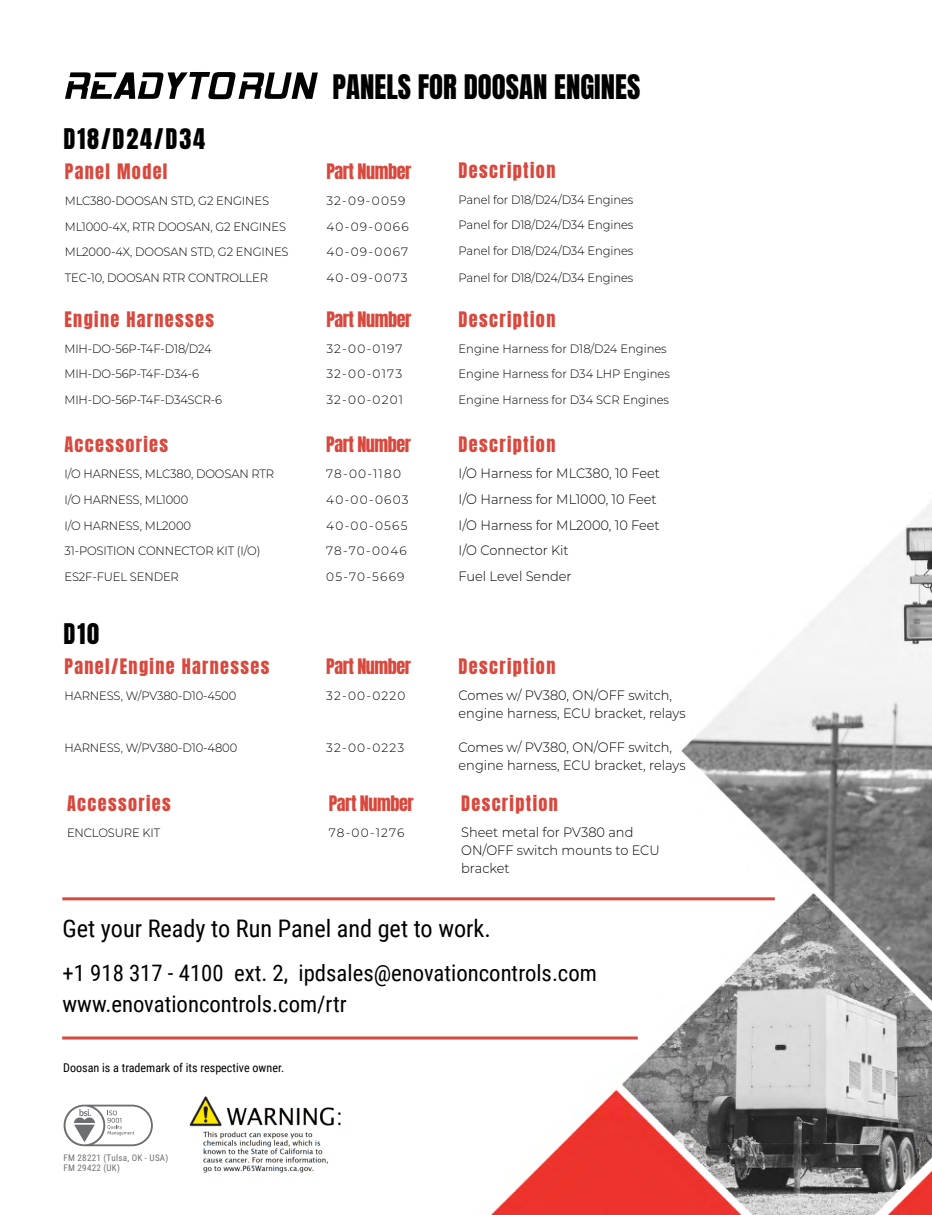
<style>
.page{position:relative;width:932px;height:1215px;background:#fff}
.page>*{position:absolute;margin:0;border:0;box-sizing:border-box;transform-origin:0 0}
.t1{font:28.8px "Anton";color:#000}
.t2{font:24.15px "Roboto Condensed";color:#000}
.t3{font:24.15px "Anton";letter-spacing:.075em;color:#000}
.t4{font:22.65px/31.8px "Roboto Condensed";color:#000}
.t5{font:18.15px "Anton";letter-spacing:.075em;color:#d8483d}
.t6{font:18.15px "Anton";letter-spacing:-.025em;color:#d8483d}
.t7{font:300 13.65px/25.8px "Montserrat";color:#000;scale:.95 1}
.t8{font:300 12.15px/25.8px "Montserrat";letter-spacing:-.01em;color:#000;scale:.95 1}
.t9{font:300 12.15px/25.8px "Montserrat";letter-spacing:.1em;color:#000}
.t10{font:300 12.15px/25.8px "Montserrat";letter-spacing:-.01em;color:#000;text-align:justify}
.t11{font:12.15px "Roboto Condensed";color:#000}
.t12{font:9.15px/10.1px "Roboto Condensed";letter-spacing:.025em;color:#6e6f71}
</style>
<div class="page">
<img style="left:62px;top:99px;width:870px;height:1116px">
<svg style="left:65px;top:72px;width:253px;height:27px"></svg>
<hr style="left:62px;top:897px;width:712px;height:3px;background:#d8483d">
<hr style="left:62px;top:1037px;width:575px;height:3px;background:#d8483d">
<svg style="left:64px;top:1105px;width:89px;height:41px"></svg>
<img style="left:181px;top:1089px;width:171px;height:101px">
<h2 class="t3" style="left:64px;top:127px;width:143px">D18/D24/D34</h2>
<h3 class="t5" style="left:65px;top:162px;width:104px">Panel Model</h3>
<p class="t8" style="left:65px;top:187px;width:237px">MLC380-DOOSAN STD, G2 ENGINES<br>ML1000-4X, RTR DOOSAN, G2 ENGINES<br>ML2000-4X, DOOSAN STD, G2 ENGINES<br>TEC-10, DOOSAN RTR CONTROLLER</p>
<h3 class="t5" style="left:64px;top:310px;width:151px">Engine Harnesses</h3>
<p class="t8" style="left:64px;top:335px;width:167px">MIH-DO-56P-T4F-D18/D24<br>MIH-DO-56P-T4F-D34-6<br>MIH-DO-56P-T4F-D34SCR-6</p>
<h3 class="t5" style="left:64px;top:436px;width:105px">Accessories</h3>
<p class="t8" style="left:64px;top:461px;width:222px">I/O HARNESS, MLC380, DOOSAN RTR<br>I/O HARNESS, ML1000<br>I/O HARNESS, ML2000<br>31-POSITION CONNECTOR KIT (I/O)<br>ES2F-FUEL SENDER</p>
<h2 class="t3" style="left:64px;top:621px;width:37px">D10</h2>
<h3 class="t5" style="left:64px;top:658px;width:206px">Panel/Engine Harnesses</h3>
<p class="t8" style="left:64px;top:683px;width:182px">HARNESS, W/PV380-D10-4500</p>
<p class="t8" style="left:64px;top:734px;width:183px">HARNESS, W/PV380-D10-4800</p>
<h3 class="t5" style="left:67px;top:794px;width:105px">Accessories</h3>
<p class="t8" style="left:67px;top:819px;width:100px">ENCLOSURE KIT</p>
<h1 class="t1" style="left:332px;top:73px;width:309px">PANELS FOR DOOSAN ENGINES</h1>
<h3 class="t6" style="left:326px;top:162px;width:86px">Part Number</h3>
<p class="t9" style="left:326px;top:187px;width:84px">32-09-0059<br>40-09-0066<br>40-09-0067<br>40-09-0073</p>
<h3 class="t5" style="left:458px;top:161px;width:98px">Description</h3>
<p class="t8" style="left:458px;top:186px;width:185px;text-align:justify">Panel for D18/D24/D34 Engines Panel for D18/D24/D34 Engines Panel for D18/D24/D34 Engines</p>
<p class="t8" style="left:458px;top:265px;width:185px">Panel for D18/D24/D34 Engines</p>
<h3 class="t6" style="left:326px;top:310px;width:86px">Part Number</h3>
<p class="t10" style="left:326px;top:335px;width:78px">32-00-0197<br>32-00-0173<br>32-00-0201</p>
<h3 class="t5" style="left:458px;top:310px;width:98px">Description</h3>
<p class="t8" style="left:458px;top:335px;width:224px">Engine Harness for D18/D24 Engines<br>Engine Harness for D34 LHP Engines<br>Engine Harness for D34 SCR Engines</p>
<h3 class="t6" style="left:326px;top:436px;width:86px">Part Number</h3>
<p class="t9" style="left:326px;top:461px;width:84px">78-00-1180<br>40-00-0603<br>40-00-0565<br>78-70-0046<br>05-70-5669</p>
<h3 class="t5" style="left:458px;top:436px;width:98px">Description</h3>
<p class="t7" style="left:458px;top:460px;width:213px">I/O Harness for MLC380, 10 Feet<br>I/O Harness for ML1000, 10 Feet<br>I/O Harness for ML2000, 10 Feet<br>I/O Connector Kit<br>Fuel Level Sender</p>
<h3 class="t6" style="left:326px;top:658px;width:86px">Part Number</h3>
<p class="t10" style="left:326px;top:683px;width:81px">32-00-0220</p>
<p class="t10" style="left:326px;top:734px;width:80px">32-00-0223</p>
<h3 class="t5" style="left:458px;top:658px;width:98px">Description</h3>
<p class="t7" style="left:458px;top:686px;width:240px;line-height:18.1px">Comes w/ PV380, ON/OFF switch, engine harness, ECU bracket, relays</p>
<p class="t7" style="left:458px;top:737px;width:240px;line-height:18.1px">Comes w/ PV380, ON/OFF switch, engine harness, ECU bracket, relays</p>
<h3 class="t6" style="left:329px;top:794px;width:86px">Part Number</h3>
<p class="t10" style="left:329px;top:819px;width:77px">78-00-1276</p>
<h3 class="t5" style="left:461px;top:794px;width:98px">Description</h3>
<p class="t7" style="left:461px;top:823px;width:211px;line-height:18.1px">Sheet metal for PV380 and<br>ON/OFF switch mounts to ECU bracket</p>
<h2 class="t2" style="left:62px;top:911px;width:430px">Get your Ready to Run Panel and get to work.</h2>
<h3 class="t4" style="left:62px;top:956px;width:536px">+1 918 317 - 4100 ext. 2, ipdsales@enovationcontrols.com www.enovationcontrols.com/rtr</h3>
<p class="t11" style="left:63px;top:1059px;width:223px">Doosan is a trademark of its respective owner.</p>
<p class="t12" style="left:64px;top:1152px;width:106px">FM 28221 (Tulsa, OK - USA)<br>FM 29422 (UK)</p>
</div>
